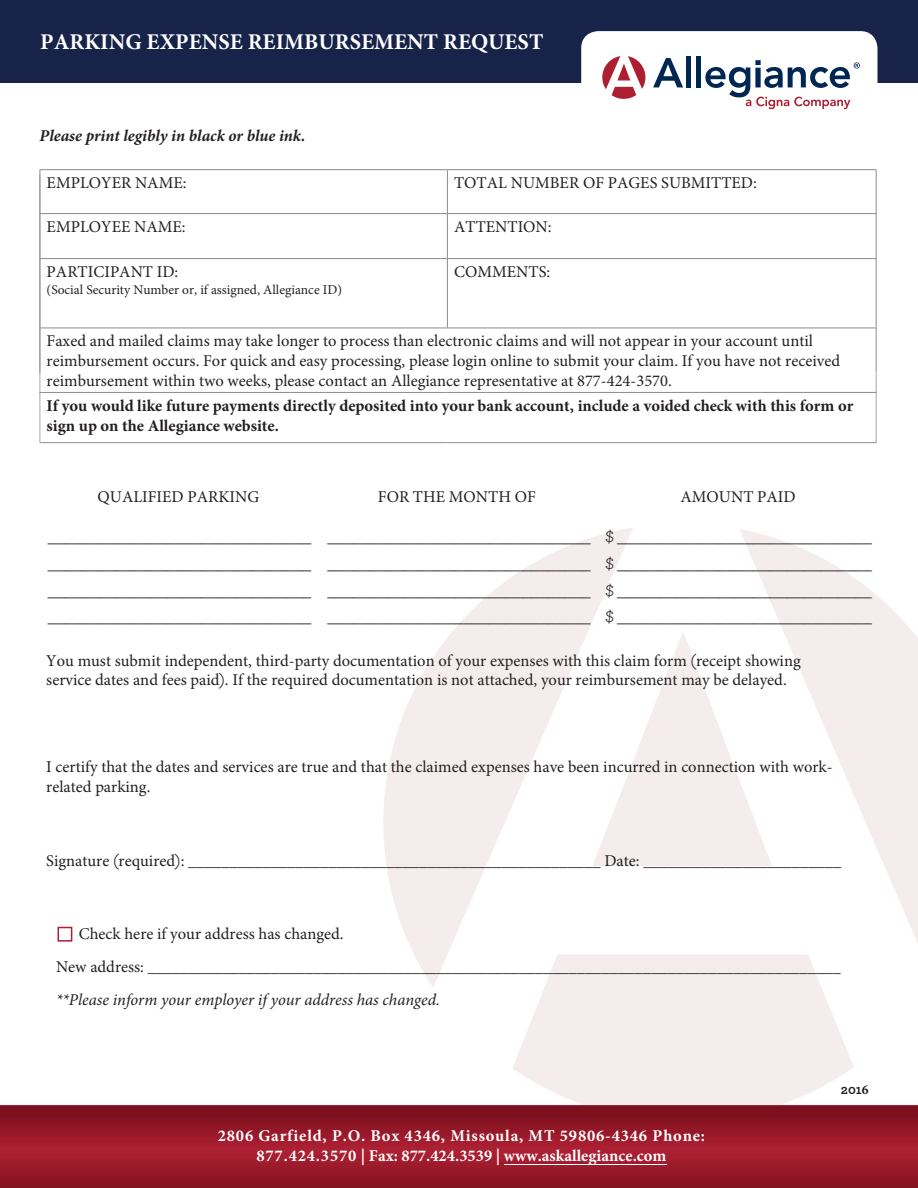
<style>
.page{position:relative;width:918px;height:1188px;background:#fff}
.page>*{position:absolute;margin:0;border:0;box-sizing:border-box;transform-origin:0 0}
.t1{font:700 22.5px "Minion Pro";color:#fff}
.letter-body{font:16.5px/19.8px "Minion Pro";color:#231f20}
.letter-body-2{font:16.5px "Archer";color:#231f20}
.letter-body-3{font:700 16.5px/19.8px "Minion Pro";color:#231f20}
.t2{font:700 16.5px/20.1px "Minion Pro";letter-spacing:.05em;color:#fff;text-align:center}
.t3{font:italic 700 16.5px "Minion Pro";color:#231f20}
.Bullets{font:16.5px "Minion Pro";color:#231f20}
.letter-body-4{font:13.5px "Minion Pro";color:#231f20}
.t4{font:700 13.5px "Archer";color:#231f20}
.s1{font-family:"Archer"}
.s2{font-style:italic}
.s3{font-family:"Minion Pro"}
</style>
<div class="page">
<div style="left:0;top:0;width:918px;height:82px;background:#172349"></div>
<svg style="left:739px;top:529px;width:179px;height:414px"></svg>
<svg style="left:633px;top:631px;width:139px;height:235px"></svg>
<svg style="left:383px;top:528px;width:250px;height:459px"></svg>
<svg style="left:512px;top:954px;width:342px;height:152px;fill:#f4eced"></svg>
<div style="left:581px;top:31px;width:297px;height:103px;background:#fff;border-radius:17px"></div>
<svg style="left:602px;top:56px;width:43px;height:43px"></svg>
<svg style="left:653px;top:58px;width:30px;height:29px"></svg>
<div style="left:686px;top:56px;width:5px;height:31px;background:#002751"></div>
<div style="left:696px;top:56px;width:5px;height:31px;background:#002751"></div>
<svg style="left:705px;top:60px;width:155px;height:49px"></svg>
<hr style="left:40px;top:169px;width:407px;height:1px;background:#8a8c8f">
<hr style="left:40px;top:170px;width:1px;height:43px;background:#8a8c8f">
<hr style="left:447px;top:169px;width:430px;height:1px;background:#8a8c8f">
<hr style="left:447px;top:170px;width:1px;height:43px;background:#8a8c8f">
<hr style="left:876px;top:170px;width:1px;height:43px;background:#8a8c8f">
<hr style="left:40px;top:213px;width:407px;height:1px;background:#8a8c8f">
<hr style="left:447px;top:213px;width:430px;height:1px;background:#8a8c8f">
<hr style="left:447px;top:214px;width:1px;height:44px;background:#8a8c8f">
<hr style="left:876px;top:214px;width:1px;height:44px;background:#8a8c8f">
<hr style="left:40px;top:258px;width:407px;height:1px;background:#8a8c8f">
<hr style="left:447px;top:258px;width:430px;height:1px;background:#8a8c8f">
<hr style="left:447px;top:259px;width:1px;height:69px;background:#8a8c8f">
<hr style="left:876px;top:259px;width:1px;height:69px;background:#8a8c8f">
<hr style="left:40px;top:328px;width:407px;height:1px;background:#8a8c8f">
<hr style="left:447px;top:328px;width:430px;height:1px;background:#8a8c8f">
<hr style="left:876px;top:328px;width:1px;height:45px;background:#8a8c8f">
<hr style="left:40px;top:392px;width:407px;height:1px;background:#8a8c8f">
<hr style="left:39px;top:175px;width:2px;height:267px;background:#8a8c8f">
<hr style="left:447px;top:392px;width:430px;height:1px;background:#8a8c8f">
<hr style="left:876px;top:373px;width:1px;height:69px;background:#8a8c8f">
<hr style="left:40px;top:442px;width:407px;height:1px;background:#8a8c8f">
<hr style="left:447px;top:442px;width:430px;height:1px;background:#8a8c8f">
<svg style="left:0;top:1154px;width:918px;height:34px"></svg>
<div style="left:0;top:1106px;width:918px;height:48px;background:linear-gradient(to bottom,#760e19,#b02135)"></div>
<hr style="left:504px;top:1164px;width:162px;height:1px;background:#fff">
<div style="left:58px;top:927px;width:14px;height:15px;border:2px solid #ac2033"></div>
<p class="t1" style="left:40px;top:26px;width:505px">PARKING EXPENSE REIMBURSEMENT REQUEST</p>
<p class="t3" style="left:40px;top:124px;width:267px">Please print legibly in black or blue ink.</p>
<p class="letter-body" style="left:47px;top:173px;width:141px">EMPLOYER NAME:</p>
<p class="letter-body" style="left:454px;top:173px;width:304px">TOTAL NUMBER OF PAGES SUBMITTED:</p>
<p class="letter-body" style="left:47px;top:217px;width:141px">EMPLOYEE NAME:</p>
<p class="Bullets" style="left:454px;top:215px;width:99px">ATTENTION:</p>
<p class="letter-body" style="left:47px;top:262px;width:133px">PARTICIPANT ID:</p>
<p class="letter-body-4" style="left:47px;top:281px;width:297px">(Social Security Number or, if assigned, Allegiance ID)</p>
<p class="letter-body" style="left:454px;top:262px;width:98px">COMMENTS:</p>
<p class="letter-body" style="left:47px;top:331px;width:795px">Faxed and mailed claims may take longer to process than electronic claims and will not appear in your account until reimbursement occurs. For quick and easy processing, please login online to submit your claim. If you have not received reimbursement within two weeks, please contact an Allegiance representative at 877-424-3570.</p>
<p class="letter-body-3" style="left:47px;top:396px;width:808px">If you would like future payments directly deposited into your bank account, include a voided check with this form or sign up on the Allegiance website.</p>
<p class="letter-body" style="left:98px;top:487px;width:163px">QUALIFIED PARKING</p>
<p class="letter-body-2" style="left:48px;top:526px;width:265px">_______________________________</p>
<p class="letter-body-2" style="left:48px;top:552px;width:265px">_______________________________</p>
<p class="letter-body-2" style="left:48px;top:579px;width:265px">_______________________________</p>
<p class="letter-body-2" style="left:48px;top:605px;width:265px">_______________________________</p>
<p class="letter-body" style="left:378px;top:487px;width:159px">FOR THE MONTH OF</p>
<p class="letter-body-2" style="left:327px;top:526px;width:265px">_______________________________</p>
<p class="letter-body-2" style="left:327px;top:552px;width:265px">_______________________________</p>
<p class="letter-body-2" style="left:327px;top:579px;width:265px">_______________________________</p>
<p class="letter-body-2" style="left:327px;top:605px;width:265px">_______________________________</p>
<p class="letter-body" style="left:681px;top:487px;width:117px">AMOUNT PAID</p>
<p class="letter-body-2" style="left:605px;top:526px;width:268px">$ ______________________________</p>
<p class="letter-body-2" style="left:605px;top:552px;width:268px">$ ______________________________</p>
<p class="letter-body-2" style="left:605px;top:579px;width:268px">$ ______________________________</p>
<p class="letter-body-2" style="left:605px;top:605px;width:268px">$ ______________________________</p>
<p class="letter-body" style="left:46px;top:650px;width:756px">You must submit independent, third-party documentation of your expenses with this claim form <span class="s1">(</span>receipt showing service dates and fees paid<span class="s1">)</span>. If the required documentation is not attached, your reimbursement may be delayed.</p>
<p class="letter-body" style="left:46px;top:757px;width:788px">I certify that the dates and services are true and that the claimed expenses have been incurred in connection with work&shy;related parking.</p>
<p class="letter-body" style="left:46px;top:851px;width:797px">Signature <span class="s1">(</span>required<span class="s1">)</span>: __________________________________________________ Date: ________________________</p>
<p class="letter-body" style="left:56px;top:917px;width:786px;line-height:33px;text-indent:23px">Check here if your address has changed.<br>New address: ____________________________________________________________________________________ <span class="s2">**Please inform your employer if your address has changed.</span></p>
<p class="t2" style="left:218px;top:1126px;width:489px">2806 Garfield, P.O. Box 4346, Missoula, MT 59806-4346 Phone:<br>877.424.3570 | Fax: 877.424.3539 | www.askallegiance.com</p>
<p class="t4" style="left:841px;top:1079px;width:29px">201<span class="s3">6</span></p>
</div>
